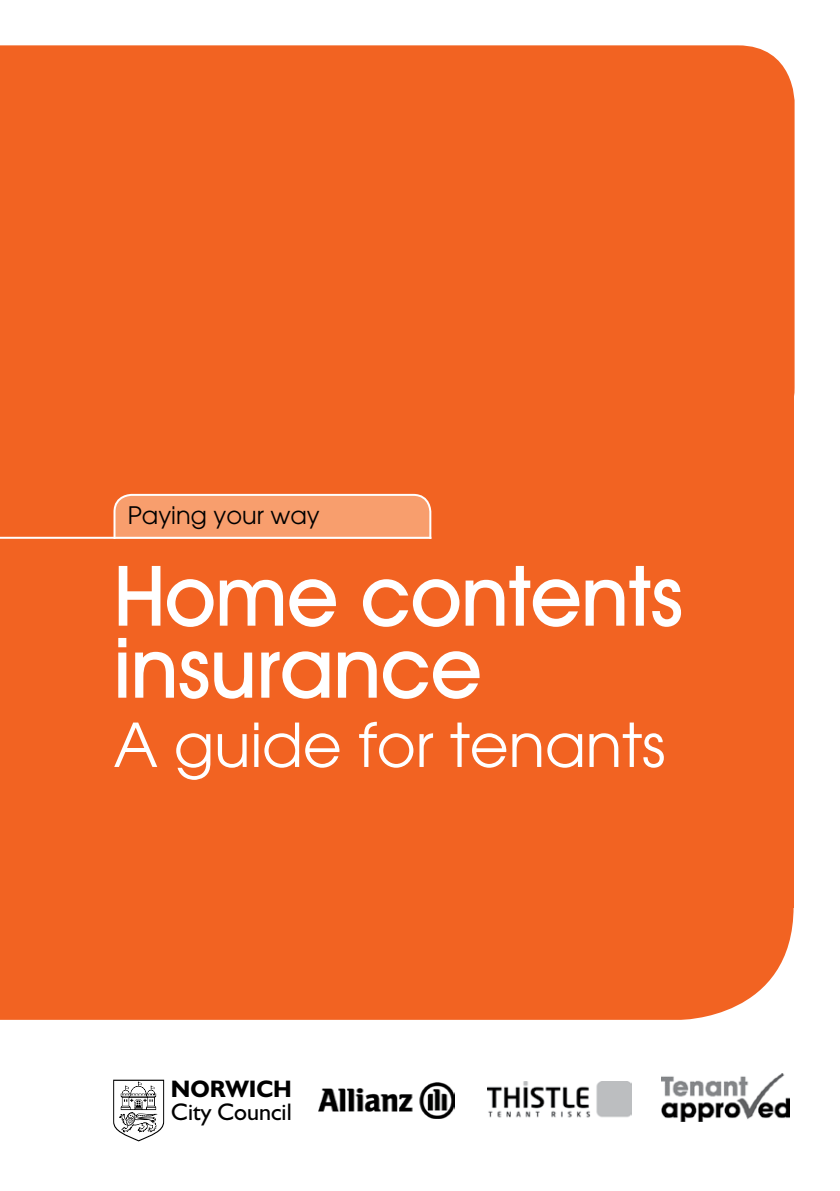
<style>
.page{position:relative;width:840px;height:1191px;background:#fff}
.page>*{position:absolute;margin:0;border:0;box-sizing:border-box;transform-origin:0 0}
.t1{font:500 84px/72px "Avant Garde IT Cby BT";letter-spacing:-.01em;color:#fff}
.t2{font:60px "Avant Garde";letter-spacing:-.005em;color:#fff}
.t3{font:24px "Avant Garde";color:#000}
.t4{font:24px "Humanist 521 BT";color:#000}
.t5{font:700 24px "Humanist 521 BT";color:#000}
</style>
<div class="page">
<div style="left:0;top:907px;width:793px;height:112px;background:#f26322"></div>
<div style="left:0;top:45px;width:794px;height:399px;background:#f26322"></div>
<div style="left:0;top:114px;width:793px;height:793px;background:#f26322"></div>
<div style="left:114px;top:495px;width:316px;height:65px;background:#f89e6d;border-radius:17px"></div>
<div style="left:113px;top:494px;width:318px;height:67px;border:2px solid #fff;border-radius:17px"></div>
<div style="left:0;top:539px;width:438px;height:40px;background:#f26322"></div>
<hr style="left:0;top:537px;width:431px;height:2px;background:#fff">
<svg style="left:113px;top:1079px;width:51px;height:62px"></svg>
<img style="left:661px;top:1073px;width:128px;height:48px">
<img style="left:487px;top:1081px;width:144px;height:37px">
<img style="left:318px;top:1082px;width:136px;height:36px">
<p class="t3" style="left:128px;top:501px;width:193px">Paying your way</p>
<p class="t1" style="left:113px;top:559px;width:571px">Home contents insurance</p>
<p class="t2" style="left:113px;top:709px;width:553px">A guide for tenants</p>
<p class="t5" style="left:171px;top:1074px;width:122px">NORWICH</p>
<p class="t4" style="left:171px;top:1096px;width:122px">City Council</p>
</div>
